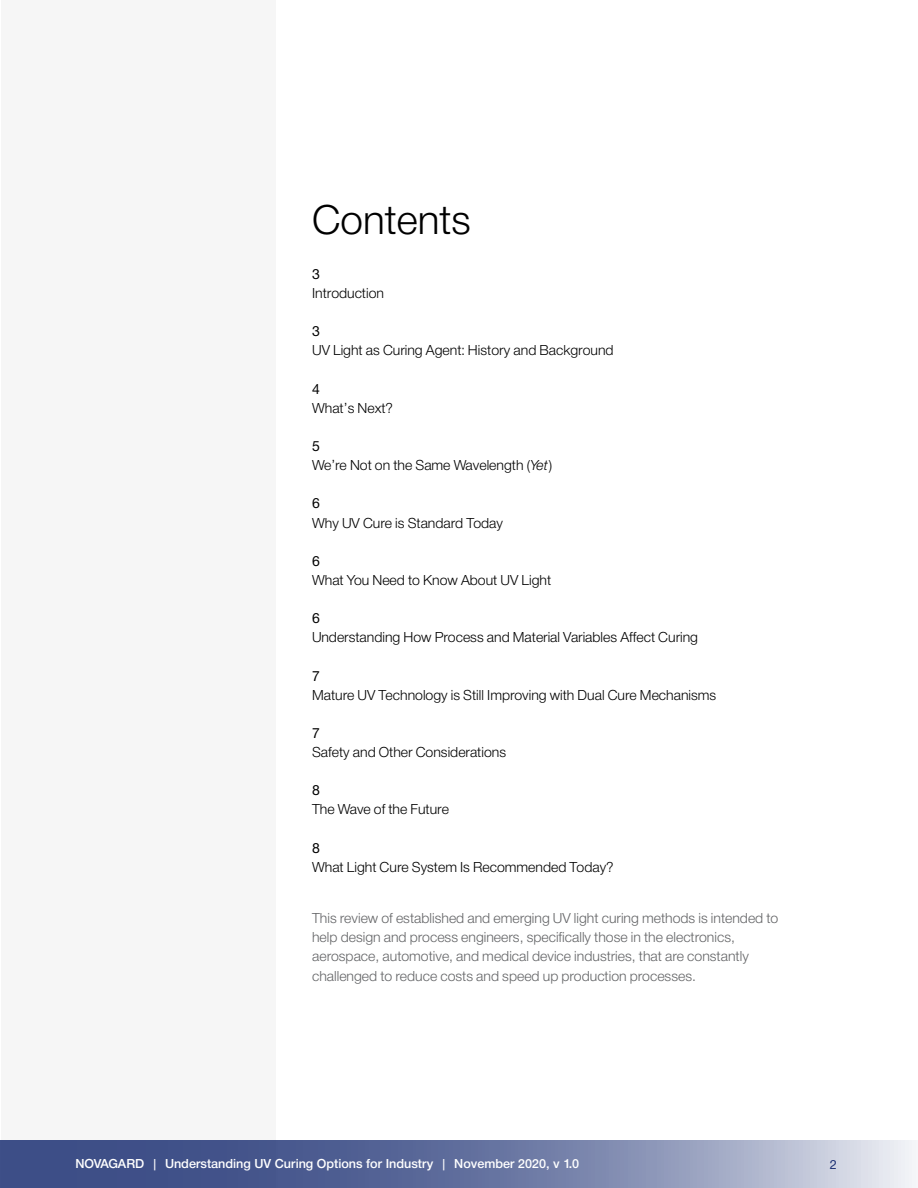
<style>
.page{position:relative;width:918px;height:1188px;background:#fff}
.page>*{position:absolute;margin:0;border:0;box-sizing:border-box;transform-origin:0 0}
.t1{font:43.2px "Helvetica Neue H45";color:#000}
.t2{font:15px "Helvetica Neue H45";color:#000}
.t3{font:15px/19.2px "Helvetica Neue H45";color:#636466}
.t4{font:15px "Helvetica Neue H55";color:#000}
.t5{font:13.5px "Helvetica Neue H65";color:#fff}
.t6{font:13.5px "Helvetica Neue H55";color:#1c3073}
.s1{font-family:"Helvetica Neue H46"}
</style>
<div class="page">
<div style="left:1px;top:0;width:274px;height:1188px;background:#f6f6f6"></div>
<svg style="left:0;top:1140px;width:916px;height:48px;background:#727ea8"></svg>
<h1 class="t1" style="left:312px;top:191px;width:160px">Contents</h1>
<p class="t4" style="left:312px;top:264px;width:9px">3</p>
<p class="t2" style="left:312px;top:283px;width:73px">Introduction</p>
<p class="t4" style="left:312px;top:321px;width:9px">3</p>
<p class="t2" style="left:312px;top:340px;width:303px">UV Light as Curing Agent: History and Background</p>
<p class="t4" style="left:312px;top:379px;width:9px">4</p>
<p class="t2" style="left:312px;top:398px;width:83px">What’s Next?</p>
<p class="t4" style="left:312px;top:436px;width:9px">5</p>
<p class="t2" style="left:312px;top:455px;width:241px">We’re Not on the Same Wavelength (<span class="s1">Yet</span>)</p>
<p class="t4" style="left:312px;top:493px;width:9px">6</p>
<p class="t2" style="left:312px;top:513px;width:192px">Why UV Cure is Standard Today</p>
<p class="t4" style="left:312px;top:551px;width:9px">6</p>
<p class="t2" style="left:312px;top:570px;width:241px">What You Need to Know About UV Light</p>
<p class="t4" style="left:312px;top:608px;width:9px">6</p>
<p class="t2" style="left:312px;top:627px;width:387px">Understanding How Process and Material Variables Affect Curing</p>
<p class="t4" style="left:312px;top:666px;width:9px">7</p>
<p class="t2" style="left:312px;top:685px;width:406px">Mature UV Technology is Still Improving with Dual Cure Mechanisms</p>
<p class="t4" style="left:312px;top:723px;width:9px">7</p>
<p class="t2" style="left:312px;top:742px;width:196px">Safety and Other Considerations</p>
<p class="t4" style="left:312px;top:780px;width:9px">8</p>
<p class="t2" style="left:312px;top:799px;width:138px">The Wave of the Future</p>
<p class="t4" style="left:312px;top:838px;width:9px">8</p>
<p class="t2" style="left:312px;top:857px;width:303px">What Light Cure System Is Recommended Today?</p>
<p class="t3" style="left:312px;top:910px;width:468px">This review of established and emerging UV light curing methods is intended to help design and process engineers, specifically those in the electronics, aerospace, automotive, and medical device industries, that are constantly challenged to reduce costs and speed up production processes.</p>
<p class="t5" style="left:75px;top:1155px;width:505px">NOVAGARD | Understanding UV Curing Options for Industry | November 2020, v 1.0</p>
<p class="t6" style="left:830px;top:1155px;width:9px">2</p>
</div>
